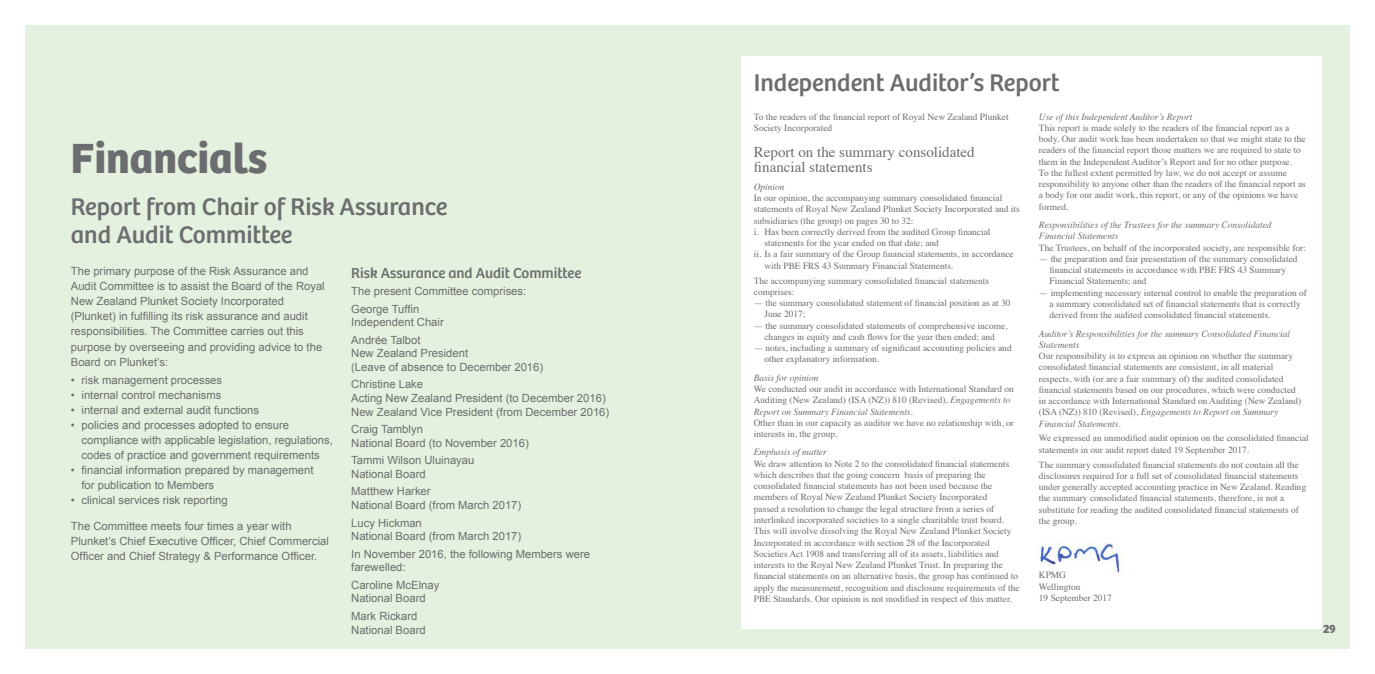
<style>
.page{position:relative;width:1375px;height:674px;background:#fff}
.page>*{position:absolute;margin:0;border:0;box-sizing:border-box;transform-origin:0 0}
.Headings{font:700 43.75px "Bree";color:#6c6d70}
.sub_headings{font:25px/27.5px "Bree";color:#6c6d70}
.t1{font:15px/15px "Times";color:#6c6d70}
.Intro_copy{font:15px "Bree";color:#6c6d70}
.body_copy{font:700 12.5px "Bree";color:#6c6d70}
.Board_text{font:11.25px/13.8px "Arial";color:#6c6d70}
.body_copy-2{font:11.25px/15px "Arial";color:#6c6d70}
.Bullet_Points{font:11.25px/15px "Arial";color:#6c6d70}
.body_copy-3{font:9.38px/11.2px "Times";color:#6c6d70}
.body_copy-4{font:italic 9.38px/11.2px "Times";color:#6c6d70}
.s1{font-style:italic}
</style>
<div class="page">
<div style="left:12px;top:12px;width:1350px;height:649px;background:#e4f1de"></div>
<div style="left:0;top:0;width:1375px;height:673px;border:25px solid #fff"></div>
<div style="left:741px;top:56px;width:580px;height:572px;background:#fff"></div>
<img style="left:1039px;top:543px;width:83px;height:31px">
<p class="sub_headings" style="left:754px;top:69px;width:307px">Independent Auditor’s Report</p>
<p class="body_copy-3" style="left:754px;top:110px;width:256px">To the readers of the financial report of Royal New Zealand Plunket<br>Society Incorporated</p>
<p class="t1" style="left:754px;top:143px;width:222px">Report on the summary consolidated financial statements</p>
<p class="body_copy-4" style="left:754px;top:180px;width:32px">Opinion</p>
<p class="body_copy-3" style="left:754px;top:191px;width:267px">In our opinion, the accompanying summary consolidated financial statements of Royal New Zealand Plunket Society Incorporated and its subsidiaries (the group) on pages 30 to 32:</p>
<p class="body_copy-3" style="left:764px;top:225px;width:227px;text-indent:-11px">i. Has been correctly derived from the audited Group financial statements for the year ended on that date; and</p>
<p class="body_copy-3" style="left:764px;top:248px;width:251px;text-indent:-11px">ii. Is a fair summary of the Group financial statements, in accordance with PBE FRS 43 Summary Financial Statements.</p>
<p class="body_copy-3" style="left:754px;top:274px;width:237px">The accompanying summary consolidated financial statements comprises:</p>
<p class="body_copy-3" style="left:764px;top:296px;width:248px;text-indent:-11px">— the summary consolidated statement of financial position as at 30<br>June 2017;</p>
<p class="body_copy-3" style="left:754px;top:319px;width:255px;text-align:center">— the summary consolidated statements of comprehensive income, changes in equity and cash flows for the year then ended; and</p>
<p class="body_copy-3" style="left:764px;top:341px;width:249px;text-indent:-11px">— notes, including a summary of significant accounting policies and other explanatory information.</p>
<p class="body_copy-4" style="left:754px;top:371px;width:66px">Basis for opinion</p>
<p class="body_copy-3" style="left:754px;top:382px;width:261px">We conducted our audit in accordance with International Standard on<br>Auditing (New Zealand) (ISA (NZ)) 810 (Revised), <span class="s1">Engagements to<br>Report on Summary Financial Statements.</span></p>
<p class="body_copy-3" style="left:754px;top:416px;width:262px">Other than in our capacity as auditor we have no relationship with, or interests in, the group.</p>
<p class="body_copy-4" style="left:754px;top:446px;width:74px">Emphasis of matter</p>
<p class="body_copy-3" style="left:754px;top:457px;width:267px">We draw attention to Note 2 to the consolidated financial statements which describes that the going concern basis of preparing the consolidated financial statements has not been used because the members of Royal New Zealand Plunket Society Incorporated<br>passed a resolution to change the legal structure from a series of interlinked incorporated societies to a single charitable trust board.<br>This will involve dissolving the Royal New Zealand Plunket Society Incorporated in accordance with section 28 of the Incorporated Societies Act 1908 and transferring all of its assets, liabilities and interests to the Royal New Zealand Plunket Trust. In preparing the financial statements on an alternative basis, the group has continued to apply the measurement, recognition and disclosure requirements of the PBE Standards. Our opinion is not modified in respect of this matter.</p>
<p class="body_copy-4" style="left:1039px;top:110px;width:155px">Use of this Independent Auditor’s Report</p>
<p class="body_copy-3" style="left:1039px;top:121px;width:268px">This report is made solely to the readers of the financial report as a body. Our audit work has been undertaken so that we might state to the readers of the financial report those matters we are required to state to them in the Independent Auditor’s Report and for no other purpose.<br>To the fullest extent permitted by law, we do not accept or assume responsibility to anyone other than the readers of the financial report as a body for our audit work, this report, or any of the opinions we have formed.</p>
<p class="body_copy-4" style="left:1039px;top:218px;width:234px">Responsibilities of the Trustees for the summary Consolidated<br>Financial Statements</p>
<p class="body_copy-3" style="left:1039px;top:241px;width:269px">The Trustees, on behalf of the incorporated society, are responsible for:</p>
<p class="body_copy-3" style="left:1049px;top:252px;width:249px;text-indent:-11px">— the preparation and fair presentation of the summary consolidated financial statements in accordance with PBE FRS 43 Summary<br>Financial Statements; and</p>
<p class="body_copy-3" style="left:1049px;top:286px;width:259px;text-indent:-11px">— implementing necessary internal control to enable the preparation of a summary consolidated set of financial statements that is correctly derived from the audited consolidated financial statements.</p>
<p class="body_copy-4" style="left:1039px;top:327px;width:253px">Auditor’s Responsibilities for the summary Consolidated Financial<br>Statements</p>
<p class="body_copy-3" style="left:1039px;top:349px;width:264px">Our responsibility is to express an opinion on whether the summary consolidated financial statements are consistent, in all material respects, with (or are a fair summary of) the audited consolidated financial statements based on our procedures, which were conducted in accordance with International Standard on Auditing (New Zealand) (ISA (NZ)) 810 (Revised), <span class="s1">Engagements to Report on Summary Financial Statements.</span></p>
<p class="body_copy-3" style="left:1039px;top:431px;width:271px">We expressed an unmodified audit opinion on the consolidated financial statements in our audit report dated 19 September 2017.</p>
<p class="body_copy-3" style="left:1039px;top:457px;width:269px">The summary consolidated financial statements do not contain all the disclosures required for a full set of consolidated financial statements under generally accepted accounting practice in New Zealand. Reading the summary consolidated financial statements, therefore, is not a substitute for reading the audited consolidated financial statements of the group.</p>
<p class="Headings" style="left:71px;top:131px;width:198px">Financials</p>
<p class="sub_headings" style="left:71px;top:193px;width:378px">Report from Chair of Risk Assurance and Audit Committee</p>
<p class="body_copy-2" style="left:71px;top:264px;width:255px">The primary purpose of the Risk Assurance and Audit Committee is to assist the Board of the Royal New Zealand Plunket Society Incorporated (Plunket) in fulfilling its risk assurance and audit responsibilities. The Committee carries out this purpose by overseeing and providing advice to the Board on Plunket’s:</p>
<p class="Bullet_Points" style="left:71px;top:372px;width:153px">• risk management processes</p>
<p class="Bullet_Points" style="left:71px;top:387px;width:152px">• internal control mechanisms</p>
<p class="Bullet_Points" style="left:71px;top:402px;width:190px">• internal and external audit functions</p>
<p class="Bullet_Points" style="left:81px;top:417px;width:253px;text-indent:-11px">• policies and processes adopted to ensure compliance with applicable legislation, regulations, codes of practice and government requirements</p>
<p class="Bullet_Points" style="left:81px;top:462px;width:233px;text-indent:-11px">• financial information prepared by management for publication to Members</p>
<p class="Bullet_Points" style="left:71px;top:492px;width:158px">• clinical services risk reporting</p>
<p class="body_copy-2" style="left:71px;top:518px;width:260px">The Committee meets four times a year with<br>Plunket’s Chief Executive Officer, Chief Commercial<br>Officer and Chief Strategy &amp; Performance Officer.</p>
<p class="Intro_copy" style="left:351px;top:264px;width:231px">Risk Assurance and Audit Committee</p>
<p class="Board_text" style="left:351px;top:284px;width:177px">The present Committee comprises:</p>
<p class="Board_text" style="left:351px;top:302px;width:70px">George Tuffin</p>
<p class="Board_text" style="left:351px;top:315px;width:94px">Independent Chair</p>
<p class="Board_text" style="left:351px;top:333px;width:71px">Andrée Talbot</p>
<p class="Board_text" style="left:351px;top:346px;width:118px">New Zealand President</p>
<p class="Board_text" style="left:351px;top:360px;width:193px">(Leave of absence to December 2016)</p>
<p class="Board_text" style="left:351px;top:377px;width:73px">Christine Lake</p>
<p class="Board_text" style="left:351px;top:391px;width:256px">Acting New Zealand President (to December 2016)</p>
<p class="Board_text" style="left:351px;top:405px;width:260px">New Zealand Vice President (from December 2016)</p>
<p class="Board_text" style="left:351px;top:422px;width:73px">Craig Tamblyn</p>
<p class="Board_text" style="left:351px;top:436px;width:179px">National Board (to November 2016)</p>
<p class="Board_text" style="left:351px;top:453px;width:125px">Tammi Wilson Uluinayau</p>
<p class="Board_text" style="left:351px;top:467px;width:76px">National Board</p>
<p class="Board_text" style="left:351px;top:484px;width:81px">Matthew Harker</p>
<p class="Board_text" style="left:351px;top:498px;width:172px">National Board (from March 2017)</p>
<p class="Board_text" style="left:351px;top:515px;width:72px">Lucy Hickman</p>
<p class="Board_text" style="left:351px;top:529px;width:172px">National Board (from March 2017)</p>
<p class="Board_text" style="left:351px;top:546px;width:240px">In November 2016, the following Members were farewelled:</p>
<p class="Board_text" style="left:351px;top:577px;width:90px">Caroline McElnay</p>
<p class="Board_text" style="left:351px;top:591px;width:76px">National Board</p>
<p class="Board_text" style="left:351px;top:608px;width:68px">Mark Rickard</p>
<p class="Board_text" style="left:351px;top:622px;width:76px">National Board</p>
<p class="body_copy" style="left:1323px;top:621px;width:14px">29</p>
<p class="body_copy-3" style="left:1039px;top:568px;width:74px">KPMG<br>Wellington<br>19 September 2017</p>
</div>
